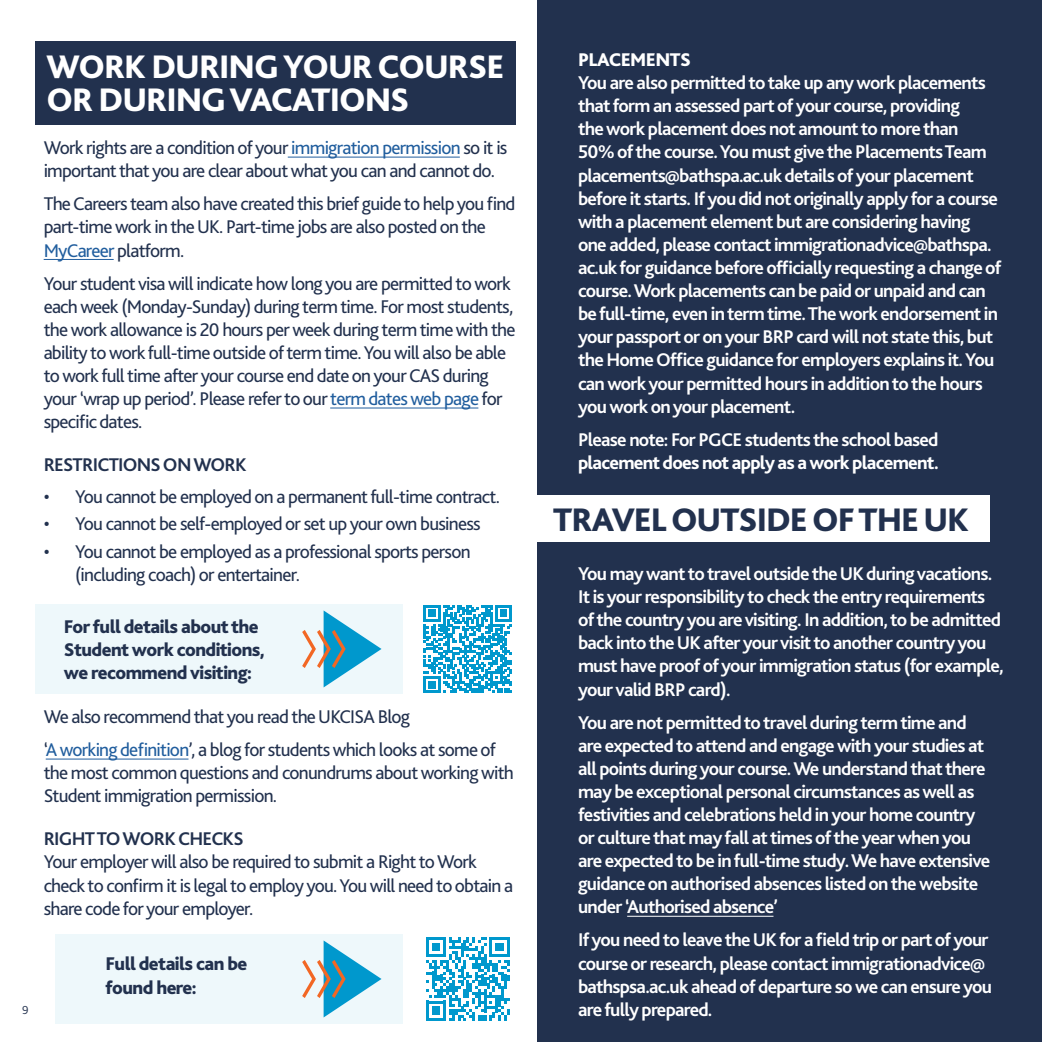
<style>
.page{position:relative;width:1042px;height:1042px;background:#fff}
.page>*{position:absolute;margin:0;border:0;box-sizing:border-box;transform-origin:0 0}
.t1{font:800 34.12px/33.2px "Bliss 2";letter-spacing:-.03em;color:#fff}
.t2{font:800 34.12px "Bliss 2";letter-spacing:-.03em;color:#22314e}
.t3{font:700 19.25px/23.1px "Bliss 2";letter-spacing:-.04em;color:#fff}
.t4{font:19.25px/23.1px "Bliss 2";letter-spacing:-.04em;color:#22314e}
.t5{font:800 19.25px/23.1px "Bliss 2";letter-spacing:-.03em;color:#22314e}
.t6{font:700 19.25px "Bliss 2";letter-spacing:-.04em;color:#22314e}
.t7{font:800 19.25px "Bliss 2";letter-spacing:-.03em;color:#fff}
.t8{font:300 12.25px "Bliss 2";color:#22314e}
.s1{color:#215e9e}
.s2{font-weight:800}
</style>
<div class="page">
<div style="left:538px;top:0;width:504px;height:1042px;background:#22314e"></div>
<hr style="left:288px;top:157px;width:172px;height:1px;background:#215e9e">
<hr style="left:44px;top:259px;width:70px;height:1px;background:#215e9e">
<hr style="left:330px;top:407px;width:148px;height:1px;background:#215e9e">
<hr style="left:46px;top:758px;width:142px;height:1px;background:#215e9e">
<div style="left:35px;top:42px;width:481px;height:83px;background:#22314e"></div>
<div style="left:536px;top:495px;width:453px;height:46px;background:#fff"></div>
<hr style="left:627px;top:916px;width:146px;height:1px;background:#fff">
<svg style="left:424px;top:605px;width:88px;height:88px"></svg>
<div style="left:35px;top:604px;width:368px;height:90px;background:#eef8fb"></div>
<svg style="left:302px;top:610px;width:79px;height:77px"></svg>
<svg style="left:426px;top:937px;width:84px;height:84px"></svg>
<div style="left:55px;top:934px;width:348px;height:90px;background:#eef8fb"></div>
<svg style="left:302px;top:940px;width:79px;height:77px"></svg>
<p class="t8" style="left:22px;top:1002px;width:8px">9</p>
<p class="t1" style="left:47px;top:50px;width:459px">WORK DURING YOUR COURSE<br>OR DURING VACATIONS</p>
<p class="t4" style="left:44px;top:136px;width:465px">Work rights are a condition of your <span class="s1">immigration permission</span> so it is important that you are clear about what you can and cannot do.</p>
<p class="t4" style="left:44px;top:192px;width:473px">The Careers team also have created this brief guide to help you find part-time work in the UK. Part-time jobs are also posted on the<br><span class="s1">MyCareer</span> platform.</p>
<p class="t4" style="left:44px;top:272px;width:473px">Your student visa will indicate how long you are permitted to work each week (Monday-Sunday) during term time. For most students, the work allowance is 20 hours per week during term time with the ability to work full-time outside of term time. You will also be able to work full time after your course end date on your CAS during your ‘wrap up period’. Please refer to our <span class="s1">term dates web page</span> for specific dates.</p>
<p class="t6" style="left:44px;top:453px;width:205px">RESTRICTIONS ON WORK</p>
<p class="t4" style="left:44px;top:485px;width:458px">• You cannot be employed on a permanent full-time contract.</p>
<p class="t4" style="left:44px;top:512px;width:438px">• You cannot be self-employed or set up your own business</p>
<p class="t4" style="left:75px;top:539px;width:397px;text-indent:-32px">• You cannot be employed as a professional sports person (including coach) or entertainer.</p>
<p class="t5" style="left:64px;top:615px;width:202px">For full details about the<br>Student work conditions, we recommend visiting:</p>
<p class="t4" style="left:44px;top:700px;width:454px;line-height:33.2px">We also recommend that you read the UKCISA Blog<br>‘<span class="s1">A working definition</span>’, a blog for students which looks at some of</p>
<p class="t4" style="left:44px;top:761px;width:472px">the most common questions and conundrums about working with<br>Student immigration permission.</p>
<p class="t6" style="left:44px;top:827px;width:201px">RIGHT TO WORK CHECKS</p>
<p class="t4" style="left:44px;top:850px;width:471px">Your employer will also be required to submit a Right to Work check to confirm it is legal to employ you. You will need to obtain a share code for your employer.</p>
<p class="t5" style="left:106px;top:952px;width:143px">Full details can be found here:</p>
<p class="t7" style="left:578px;top:48px;width:114px">PLACEMENTS</p>
<p class="t3" style="left:578px;top:71px;width:425px">You are also permitted to take up any work placements that form an assessed part of your course, providing<br>the work placement does not amount to more than<br>50% of the course. You must give the Placements Team placements@bathspa.ac.uk details of your placement before it starts. If you did not originally apply for a course with a placement element but are considering having one added, please contact immigrationadvice@bathspa. ac.uk for guidance before officially requesting a change of course. Work placements can be paid or unpaid and can be full-time, even in term time. The work endorsement in your passport or on your BRP card will not state this, but the Home Office guidance for employers explains it. You can work your permitted hours in addition to the hours you work on your placement.</p>
<p class="t3" style="left:578px;top:428px;width:362px">Please note: For PGCE students the school based <span class="s2">placement does not apply as a work placement.</span></p>
<p class="t2" style="left:553px;top:498px;width:417px">TRAVEL OUTSIDE OF THE UK</p>
<p class="t3" style="left:578px;top:562px;width:427px">You may want to travel outside the UK during vacations.<br>It is your responsibility to check the entry requirements of the country you are visiting. In addition, to be admitted back into the UK after your visit to another country you must have proof of your immigration status (for example, your valid BRP card).</p>
<p class="t3" style="left:578px;top:710px;width:414px">You are not permitted to travel during term time and are expected to attend and engage with your studies at all points during your course. We understand that there may be exceptional personal circumstances as well as festivities and celebrations held in your home country or culture that may fall at times of the year when you are expected to be in full-time study. We have extensive guidance on authorised absences listed on the website under ‘Authorised absence’</p>
<p class="t3" style="left:578px;top:928px;width:416px">If you need to leave the UK for a field trip or part of your course or research, please contact immigrationadvice@ bathspsa.ac.uk ahead of departure so we can ensure you are fully prepared.</p>
</div>
